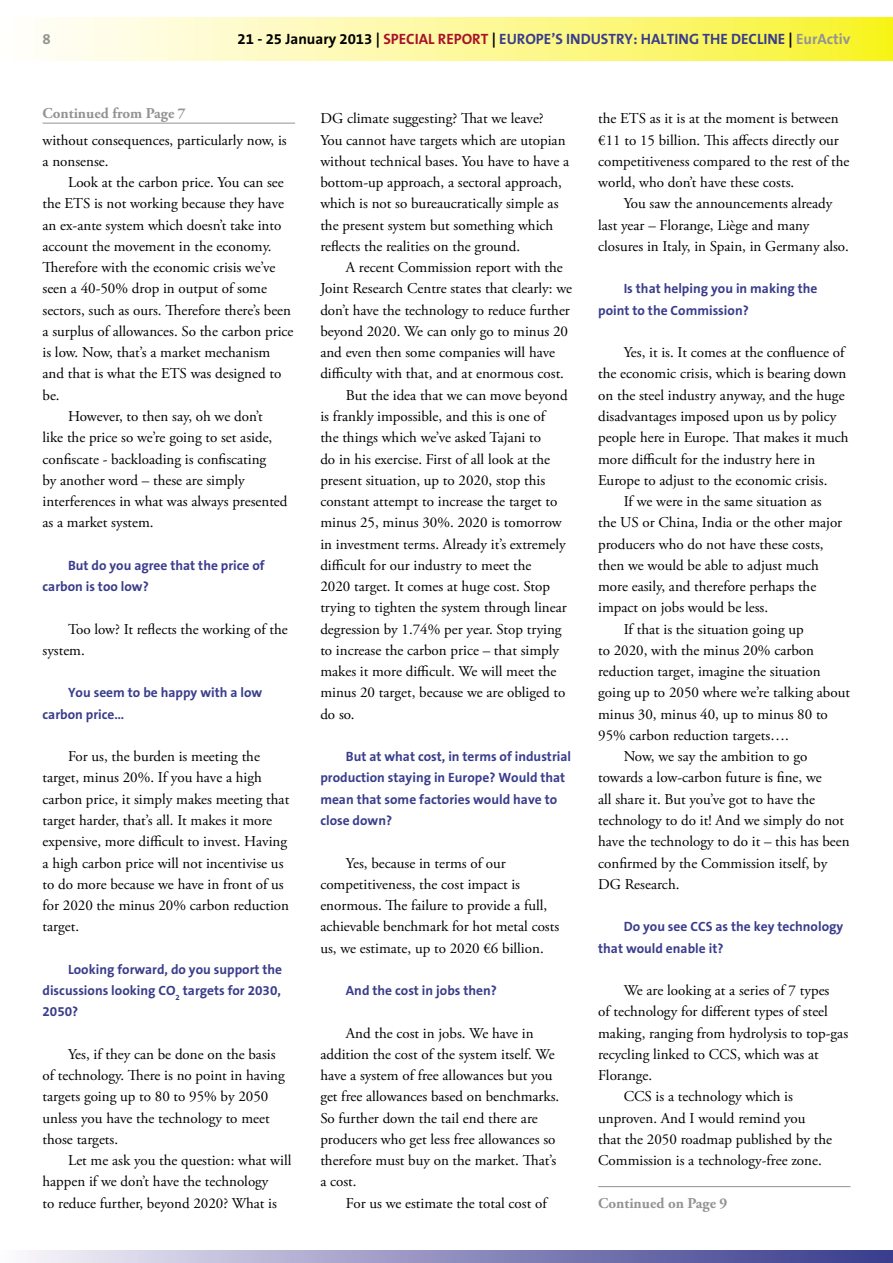
<style>
.page{position:relative;width:893px;height:1263px;background:#fff}
.page>*{position:absolute;margin:0;border:0;box-sizing:border-box;transform-origin:0 0}
.txt_-_courant{font:15px/21.3px "Adobe Garamond Pro";color:#000}
.t1{font:700 15px "The Sans B7";color:#3a3d8c}
.txt_-_courant-2{font:700 15px "Adobe Garamond Pro";color:#939393}
.t2{font:700 15px "The Sans B7";color:#939393}
.titre_-_3_-_questions{font:700 13.5px/21.3px "The Sans B7";color:#3a3d8c}
.s1{color:#000}
.s2{color:#a9122a}
.s3{color:#939393}
</style>
<div class="page">
<svg style="left:45px;top:18px;width:847px;height:42px;background:#fcf895"></svg>
<svg style="left:27px;top:1250px;width:865px;height:13px;background:#9191c0"></svg>
<hr style="left:892px;top:18px;width:1px;height:42px;background:#f7f413">
<svg style="left:892px;top:1250px;width:1px;height:13px"></svg>
<hr style="left:598px;top:1186px;width:252px;height:1px;background:#939393">
<hr style="left:43px;top:123px;width:252px;height:1px;background:#939393">
<p class="t2" style="left:43px;top:31px;width:10px">8</p>
<p class="t1" style="left:238px;top:31px;width:614px"><span class="s1">21 - 25 January 2013 |</span> <span class="s2">SPECIAL REPORT</span> <span class="s1">|</span> EUROPE’S INDUSTRY: HALTING THE DECLINE <span class="s1">|</span> <span class="s3">EurActiv</span></p>
<p class="txt_-_courant-2" style="left:43px;top:105px;width:145px">Continued from Page 7</p>
<p class="txt_-_courant" style="left:43px;top:130px;width:246px">without consequences, particularly now, is a nonsense.</p>
<p class="txt_-_courant" style="left:43px;top:172px;width:253px;text-indent:26px">Look at the carbon price. You can see the ETS is not working because they have an ex-ante system which doesn’t take into account the movement in the economy.<br>Therefore with the economic crisis we’ve seen a 40-50% drop in output of some sectors, such as ours. Therefore there’s been a surplus of allowances. So the carbon price is low. Now, that’s a market mechanism and that is what the ETS was designed to be.</p>
<p class="txt_-_courant" style="left:43px;top:406px;width:247px;text-indent:26px">However, to then say, oh we don’t<br>like the price so we’re going to set aside, confiscate - backloading is confiscating<br>by another word – these are simply interferences in what was always presented as a market system.</p>
<p class="titre_-_3_-_questions" style="left:43px;top:555px;width:224px;text-indent:26px">But do you agree that the price of carbon is too low?</p>
<p class="txt_-_courant" style="left:43px;top:619px;width:247px;text-indent:26px">Too low? It reflects the working of the system.</p>
<p class="titre_-_3_-_questions" style="left:43px;top:683px;width:221px;text-indent:26px">You seem to be happy with a low carbon price…</p>
<p class="txt_-_courant" style="left:43px;top:746px;width:248px;text-indent:26px">For us, the burden is meeting the target, minus 20%. If you have a high carbon price, it simply makes meeting that target harder, that’s all. It makes it more expensive, more difficult to invest. Having a high carbon price will not incentivise us to do more because we have in front of us for 2020 the minus 20% carbon reduction target.</p>
<p class="titre_-_3_-_questions" style="left:43px;top:959px;width:241px;text-align:justify;text-indent:26px">Looking forward, do you support the discussions looking CO<sub>2</sub> targets for 2030, 2050?</p>
<p class="txt_-_courant" style="left:43px;top:1044px;width:244px;text-indent:26px">Yes, if they can be done on the basis of technology. There is no point in having targets going up to 80 to 95% by 2050 unless you have the technology to meet those targets.</p>
<p class="txt_-_courant" style="left:43px;top:1150px;width:250px;text-indent:26px">Let me ask you the question: what will happen if we don’t have the technology<br>to reduce further, beyond 2020? What is</p>
<p class="txt_-_courant" style="left:320px;top:108px;width:250px">DG climate suggesting? That we leave?<br>You cannot have targets which are utopian without technical bases. You have to have a bottom-up approach, a sectoral approach, which is not so bureaucratically simple as the present system but something which reflects the realities on the ground.</p>
<p class="txt_-_courant" style="left:320px;top:257px;width:253px;text-indent:26px">A recent Commission report with the Joint Research Centre states that clearly: we don’t have the technology to reduce further beyond 2020. We can only go to minus 20 and even then some companies will have difficulty with that, and at enormous cost.</p>
<p class="txt_-_courant" style="left:320px;top:385px;width:249px;text-indent:26px">But the idea that we can move beyond is frankly impossible, and this is one of<br>the things which we’ve asked Tajani to<br>do in his exercise. First of all look at the present situation, up to 2020, stop this constant attempt to increase the target to minus 25, minus 30%. 2020 is tomorrow in investment terms. Already it’s extremely difficult for our industry to meet the<br>2020 target. It comes at huge cost. Stop trying to tighten the system through linear degression by 1.74% per year. Stop trying to increase the carbon price – that simply makes it more difficult. We will meet the minus 20 target, because we are obliged to do so.</p>
<p class="titre_-_3_-_questions" style="left:320px;top:746px;width:252px;text-indent:26px">But at what cost, in terms of industrial production staying in Europe? Would that mean that some factories would have to close down?</p>
<p class="txt_-_courant" style="left:320px;top:853px;width:240px;text-indent:26px">Yes, because in terms of our competitiveness, the cost impact is enormous. The failure to provide a full, achievable benchmark for hot metal costs us, we estimate, up to 2020 €6 billion.</p>
<p class="titre_-_3_-_questions" style="left:346px;top:980px;width:153px">And the cost in jobs then?</p>
<p class="txt_-_courant" style="left:320px;top:1023px;width:241px;text-indent:26px">And the cost in jobs. We have in addition the cost of the system itself. We have a system of free allowances but you get free allowances based on benchmarks.<br>So further down the tail end there are producers who get less free allowances so therefore must buy on the market. That’s a cost.</p>
<p class="txt_-_courant" style="left:346px;top:1193px;width:202px">For us we estimate the total cost of</p>
<p class="txt_-_courant" style="left:598px;top:108px;width:253px">the ETS as it is at the moment is between €11 to 15 billion. This affects directly our competitiveness compared to the rest of the world, who don’t have these costs.</p>
<p class="txt_-_courant" style="left:598px;top:193px;width:252px;text-indent:26px">You saw the announcements already last year – Florange, Liège and many closures in Italy, in Spain, in Germany also.</p>
<p class="titre_-_3_-_questions" style="left:598px;top:279px;width:221px;text-indent:26px">Is that helping you in making the point to the Commission?</p>
<p class="txt_-_courant" style="left:598px;top:342px;width:252px;text-indent:26px">Yes, it is. It comes at the confluence of the economic crisis, which is bearing down on the steel industry anyway, and the huge disadvantages imposed upon us by policy people here in Europe. That makes it much more difficult for the industry here in Europe to adjust to the economic crisis.</p>
<p class="txt_-_courant" style="left:598px;top:491px;width:246px;text-indent:26px">If we were in the same situation as the US or China, India or the other major producers who do not have these costs, then we would be able to adjust much more easily, and therefore perhaps the impact on jobs would be less.</p>
<p class="txt_-_courant" style="left:598px;top:619px;width:253px;text-indent:26px">If that is the situation going up<br>to 2020, with the minus 20% carbon reduction target, imagine the situation going up to 2050 where we’re talking about minus 30, minus 40, up to minus 80 to 95% carbon reduction targets….</p>
<p class="txt_-_courant" style="left:598px;top:746px;width:253px;text-indent:26px">Now, we say the ambition to go towards a low-carbon future is fine, we<br>all share it. But you’ve got to have the technology to do it! And we simply do not have the technology to do it – this has been confirmed by the Commission itself, by DG Research.</p>
<p class="titre_-_3_-_questions" style="left:598px;top:916px;width:247px;text-indent:26px">Do you see CCS as the key technology that would enable it?</p>
<p class="txt_-_courant" style="left:598px;top:980px;width:252px;text-indent:26px">We are looking at a series of 7 types<br>of technology for different types of steel making, ranging from hydrolysis to top-gas recycling linked to CCS, which was at Florange.</p>
<p class="txt_-_courant" style="left:598px;top:1086px;width:235px;text-indent:26px">CCS is a technology which is unproven. And I would remind you that the 2050 roadmap published by the Commission is a technology-free zone.</p>
<p class="txt_-_courant-2" style="left:598px;top:1194px;width:131px">Continued on Page 9</p>
</div>
